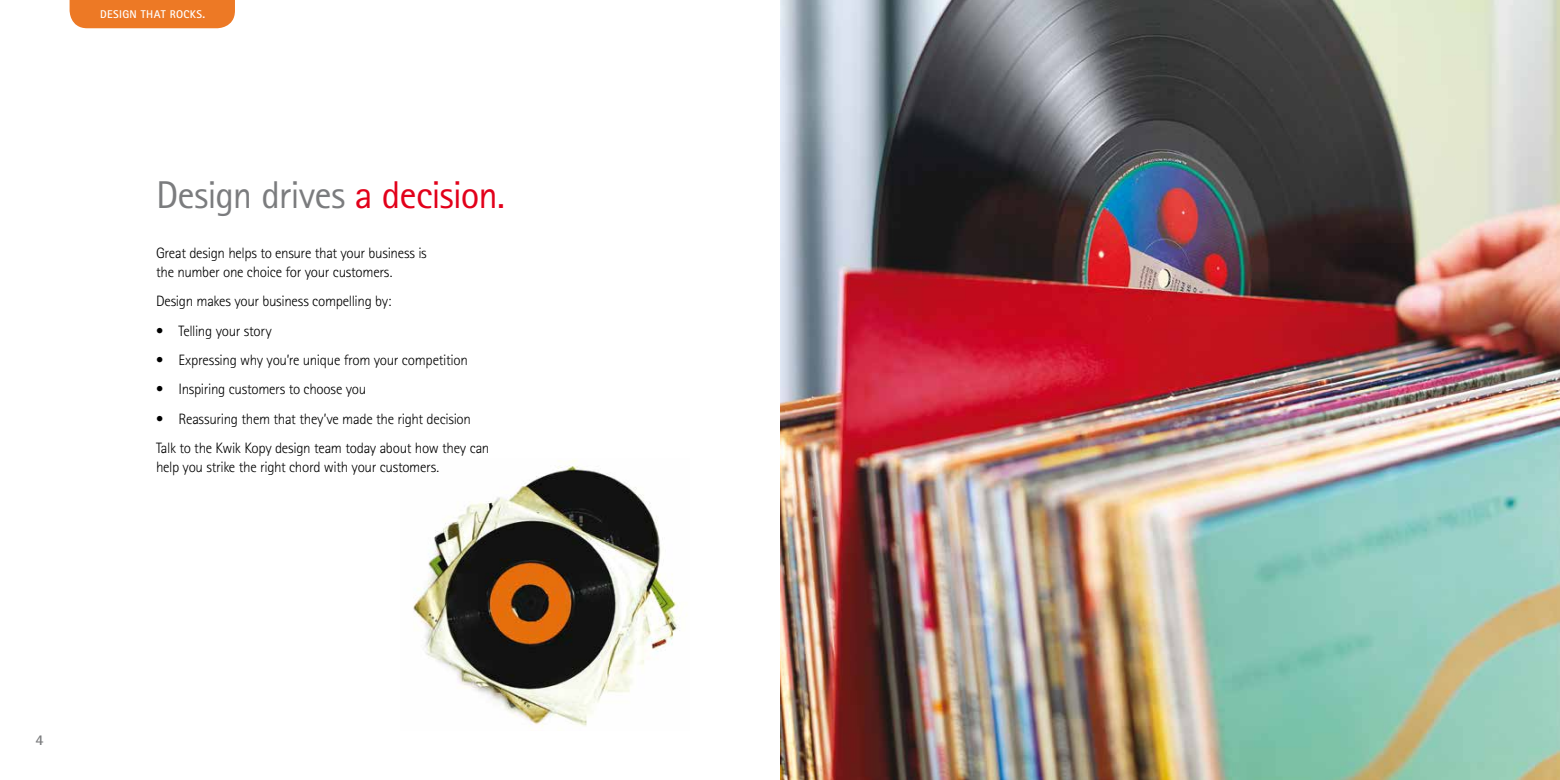
<style>
.page{position:relative;width:1560px;height:780px;background:#fff}
.page>*{position:absolute;margin:0;border:0;box-sizing:border-box;transform-origin:0 0}
.t1{font:38.75px "Rotis Sans Serif Std";letter-spacing:-.025em;color:#7b7c7e}
.t2{font:300 15px/18.8px "Rotis Sans Serif Std";letter-spacing:-.02em;color:#000}
.t3{font:700 15px "Rotis Sans Serif Std";color:#7b7c7e}
.t4{font:700 11.25px "Rotis Sans Serif Std";letter-spacing:.03em;color:#fff}
.s1{color:#e2001a}
</style>
<div class="page">
<div style="left:70px;top:0;width:165px;height:28px;background:#ed7925"></div>
<img style="left:413px;top:460px;width:265px;height:267px">
<img style="left:780px;top:0;width:779px;height:780px">
<p class="t4" style="left:100px;top:7px;width:106px">DESIGN THAT ROCKS.</p>
<h1 class="t1" style="left:156px;top:171px;width:350px">Design drives <span class="s1">a decision.</span></h1>
<p class="t2" style="left:156px;top:243px;width:272px">Great design helps to ensure that your business is the number one choice for your customers.</p>
<p class="t2" style="left:156px;top:292px;width:237px">Design makes your business compelling by:</p>
<p class="t2" style="left:156px;top:321px;width:117px">• Telling your story</p>
<p class="t2" style="left:156px;top:350px;width:313px">• Expressing why you’re unique from your competition</p>
<p class="t2" style="left:156px;top:380px;width:212px">• Inspiring customers to choose you</p>
<p class="t2" style="left:156px;top:404px;width:335px;line-height:29.4px">• Reassuring them that they’ve made the right decision<br>Talk to the Kwik Kopy design team today about how they can</p>
<p class="t2" style="left:156px;top:457px;width:285px">help you strike the right chord with your customers.</p>
<p class="t3" style="left:35px;top:730px;width:10px">4</p>
</div>
